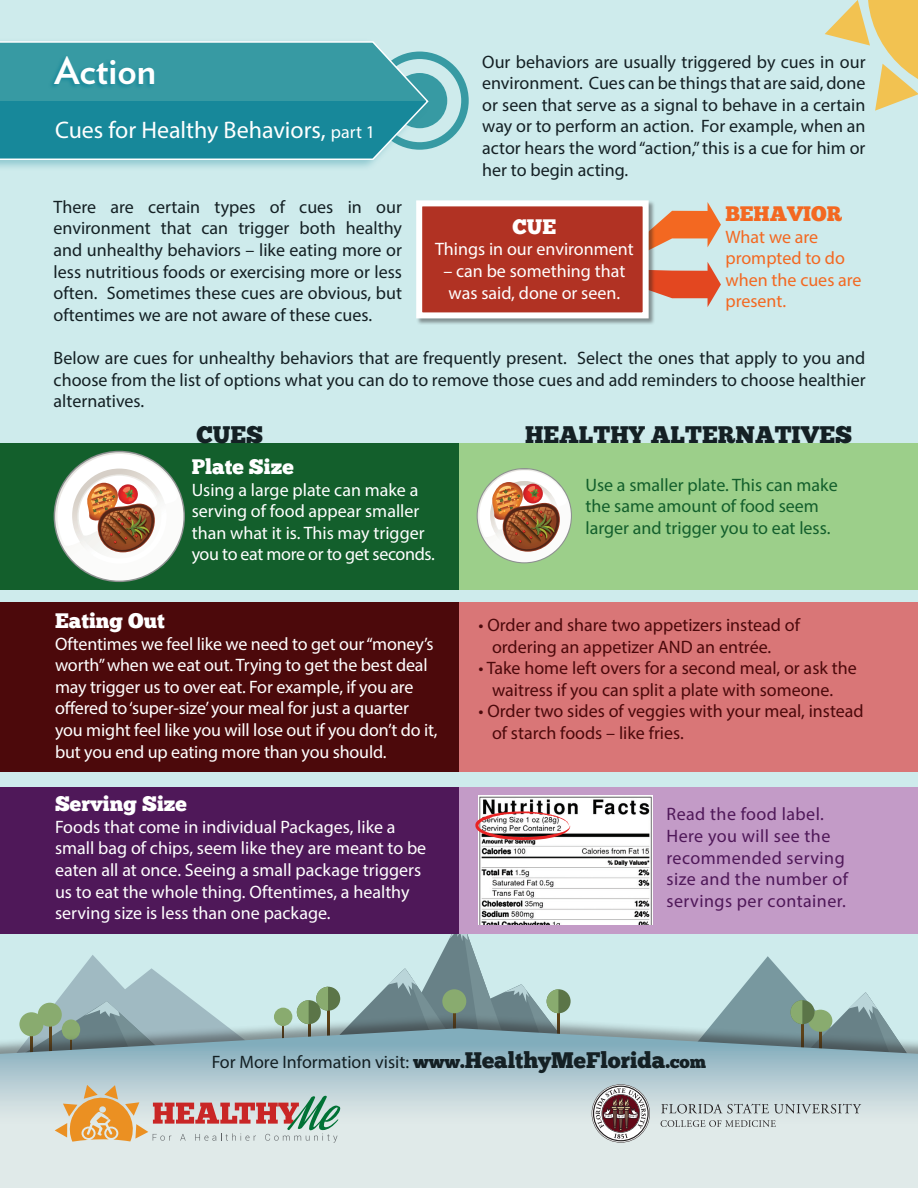
<style>
.page{position:relative;width:918px;height:1188px;background:#ceebec}
.page>*{position:absolute;margin:0;border:0;box-sizing:border-box;transform-origin:0 0}
.t1{font:700 37.5px "Verlag";color:#fff}
.t2{font:24px "Myriad Pro";color:#fff}
.t3{font:24px "Chunk Five";color:#142024}
.t4{font:21px "Chunk Five";color:#fff}
.t5{font:21px "Chunk Five";color:#f36821}
.t6{font:18px/21.6px "Myriad Pro";color:#142024;text-align:justify}
.t7{font:18px/21.6px "Myriad Pro";color:#fff}
.t8{font:18px/21.6px "Myriad Pro";color:#4c090b}
.t9{font:18px/21.6px "Myriad Pro";letter-spacing:.025em;color:#4f1859}
.t10{font:18px/21.6px "Myriad Pro";color:#135f2c}
.t11{font:18px/21.6px "Myriad Pro";color:#f36821}
.s1{font-size:18px}
.s2{font-family:"Chunk Five"}
.s3{font-family:"Chunk Five";font-size:22.5px}
</style>
<div class="page">
<div style="left:547px;top:989px;width:24px;height:24px;background:#5b7548;border-radius:50%"></div>
<svg style="left:721px;top:956px;width:159px;height:57px"></svg>
<div style="left:392px;top:73px;width:55px;height:55px;background:#379aa3;border-radius:50%"></div>
<div style="left:371px;top:52px;width:98px;height:98px;border:8px solid #379aa3;border-radius:50%"></div>
<div style="left:0;top:1013px;width:918px;height:175px;background:#231f20;opacity:.45"></div>
<svg style="left:0;top:1028px;width:918px;height:160px;background:#c9d9db"></svg>
<svg style="left:11px;top:934px;width:553px;height:209px"></svg>
<svg style="left:592px;top:1084px;width:58px;height:59px;background:#a49597"></svg>
<svg style="left:661px;top:1120px;width:115px;height:7px"></svg>
<svg style="left:661px;top:1104px;width:200px;height:9px"></svg>
<div style="left:0;top:37px;width:430px;height:135px;background:#17889a;opacity:.35"></div>
<svg style="left:0;top:40px;width:430px;height:121px;background:#3699a5"></svg>
<div style="left:49px;top:55px;width:106px;height:35px;background:#17889a;opacity:.95"></div>
<svg style="left:825px;top:0;width:93px;height:111px"></svg>
<div style="left:0;top:443px;width:460px;height:147px;background:#135f2c"></div>
<div style="left:460px;top:443px;width:458px;height:147px;background:#9ccf8a"></div>
<div style="left:0;top:602px;width:460px;height:170px;background:#4c090b"></div>
<div style="left:460px;top:602px;width:458px;height:170px;background:#d97677"></div>
<div style="left:416px;top:200px;width:239px;height:125px;background:#231f20;opacity:.45"></div>
<svg style="left:416px;top:200px;width:305px;height:121px;background:#c16758"></svg>
<svg style="left:55px;top:452px;width:128px;height:129px;background:#f6f6f5"></svg>
<div style="left:72px;top:469px;width:94px;height:94px;background:#fff;border-radius:47px"></div>
<svg style="left:57px;top:454px;width:121px;height:100px"></svg>
<svg style="left:478px;top:469px;width:93px;height:93px"></svg>
<div style="left:0;top:787px;width:460px;height:147px;background:#4f1859"></div>
<div style="left:460px;top:787px;width:458px;height:147px;background:#c39bc7"></div>
<img style="left:479px;top:795px;width:174px;height:130px">
<svg style="left:475px;top:811px;width:96px;height:30px;background:#c5a4a5"></svg>
<h1 class="t1" style="left:54px;top:41px;width:103px">Action</h1>
<p class="t6" style="left:482px;top:50px;width:385px">Our behaviors are usually triggered by cues in our environment. Cues can be things that are said, done or seen that serve as a signal to behave in a certain way or to perform an action. For example, when an actor hears the word “action,” this is a cue for him or her to begin acting.</p>
<p class="t6" style="left:54px;top:196px;width:350px">There are certain types of cues in our environment that can trigger both healthy and unhealthy behaviors – like eating more or less nutritious foods or exercising more or less often. Sometimes these cues are obvious, but oftentimes we are not aware of these cues.</p>
<p class="t6" style="left:54px;top:347px;width:813px">Below are cues for unhealthy behaviors that are frequently present. Select the ones that apply to you and choose from the list of options what you can do to remove those cues and add reminders to choose healthier alternatives.</p>
<p class="t2" style="left:55px;top:115px;width:322px">Cues for Healthy Behaviors, <span class="s1">part 1</span></p>
<p class="t5" style="left:725px;top:201px;width:118px">BEHAVIOR</p>
<p class="t11" style="left:725px;top:226px;width:138px">What we are prompted to do when the cues are present.</p>
<p class="t4" style="left:513px;top:214px;width:45px">CUE</p>
<p class="t7" style="left:435px;top:238px;width:200px">Things in our environment</p>
<p class="t7" style="left:443px;top:260px;width:184px">– can be something that was said, done or seen.</p>
<p class="t3" style="left:196px;top:420px;width:68px">CUES</p>
<p class="t3" style="left:525px;top:420px;width:328px">HEALTHY ALTERNATIVES</p>
<p class="t4" style="left:192px;top:454px;width:104px">Plate Size</p>
<p class="t7" style="left:192px;top:479px;width:245px">Using a large plate can make a serving of food appear smaller than what it is. This may trigger you to eat more or to get seconds.</p>
<p class="t10" style="left:585px;top:474px;width:254px">Use a smaller plate. This can make the same amount of food seem larger and trigger you to eat less.</p>
<p class="t4" style="left:55px;top:608px;width:111px">Eating Out</p>
<p class="t7" style="left:55px;top:632px;width:384px">Oftentimes we feel like we need to get our “money’s worth” when we eat out. Trying to get the best deal may trigger us to over eat. For example, if you are offered to ‘super-size’ your meal for just a quarter you might feel like you will lose out if you don’t do it, but you end up eating more than you should.</p>
<p class="t4" style="left:55px;top:791px;width:133px">Serving Size</p>
<p class="t7" style="left:55px;top:816px;width:373px">Foods that come in individual Packages, like a small bag of chips, seem like they are meant to be eaten all at once. Seeing a small package triggers us to eat the whole thing. Oftentimes, a healthy serving size is less than one package.</p>
<p class="t8" style="left:492px;top:614px;width:309px;text-indent:-14px">• Order and share two appetizers instead of ordering an appetizer AND an entrée.</p>
<p class="t8" style="left:479px;top:657px;width:380px;text-align:center">• Take home left overs for a second meal, or ask the waitress if you can split a plate with someone.</p>
<p class="t8" style="left:492px;top:700px;width:373px;text-indent:-14px">• Order two sides of veggies with your meal, instead of starch foods – like fries.</p>
<p class="t9" style="left:666px;top:803px;width:183px">Read the food label.<br>Here you will see the recommended serving size and the number of servings per container.</p>
<p class="t6" style="left:212px;top:1051px;width:496px">For More Information visit: <span class="s2">www.</span><span class="s3">HealthyMeFlorida</span><span class="s2">.com</span></p>
</div>
